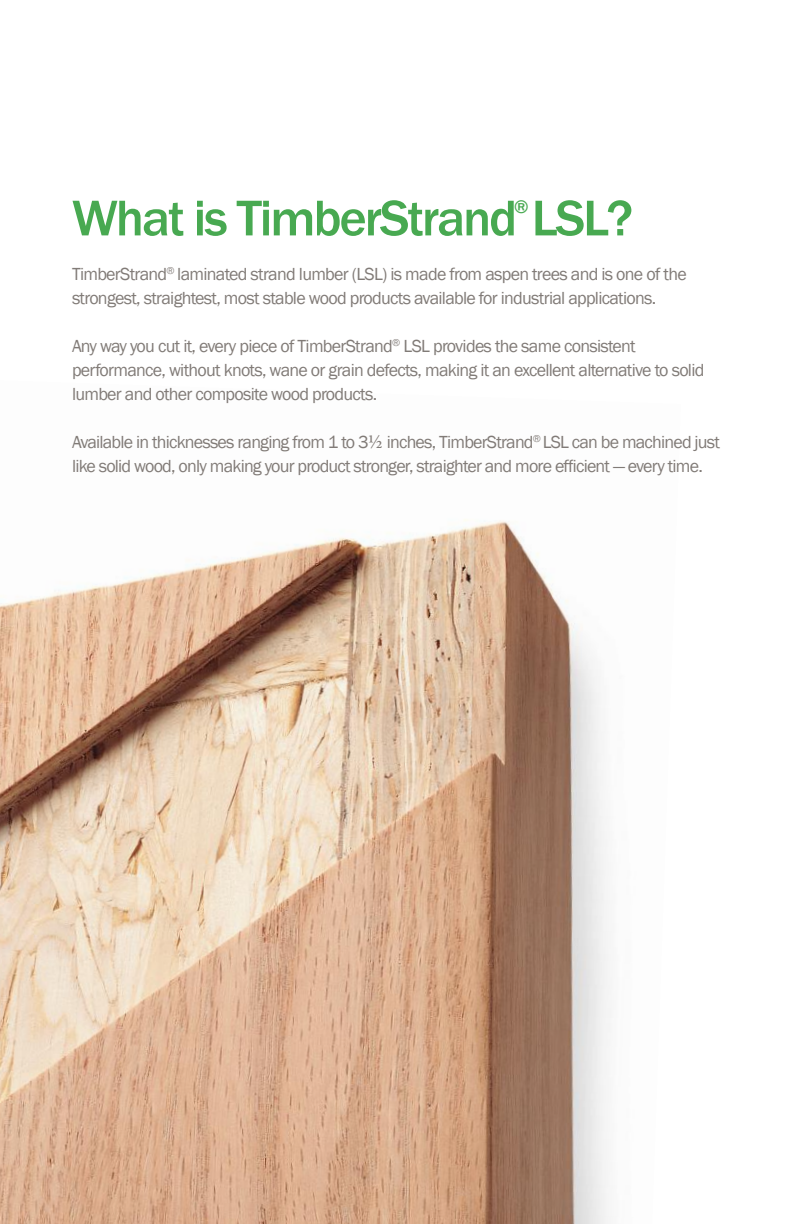
<style>
.page{position:relative;width:792px;height:1224px;background:#fff}
.page>*{position:absolute;margin:0;border:0;box-sizing:border-box;transform-origin:0 0}
.t1{font:500 52px "Franklin Gothic";letter-spacing:-.04em;color:#48a951}
.t2{font:500 18.6px "Franklin Gothic";color:#48a951}
.t3{font:18px/24px "Franklin Gothic";letter-spacing:-.04em;color:#817b77}
.s1{font-family:"Minion Pro";font-size:20px}
</style>
<div class="page">
<img style="left:0;top:519px;width:611px;height:705px">
<p class="t2" style="left:514px;top:195px;width:16px">®</p>
<h1 class="t1" style="left:72px;top:186px;width:563px">What is TimberStrand LSL?</h1>
<p class="t3" style="left:72px;top:263px;width:616px">TimberStrand<sup>®</sup> laminated strand lumber (LSL) is made from aspen trees and is one of the strongest, straightest, most stable wood products available for industrial applications.</p>
<p class="t3" style="left:72px;top:335px;width:634px">Any way you cut it, every piece of TimberStrand<sup>®</sup> LSL provides the same consistent performance, without knots, wane or grain defects, making it an excellent alternative to solid lumber and other composite wood products.</p>
<p class="t3" style="left:72px;top:431px;width:650px">Available in thicknesses ranging from 1 to 3<span class="s1">1/2</span> inches, TimberStrand<sup>®</sup> LSL can be machined just like solid wood, only making your product stronger, straighter and more efficient — every time.</p>
</div>
